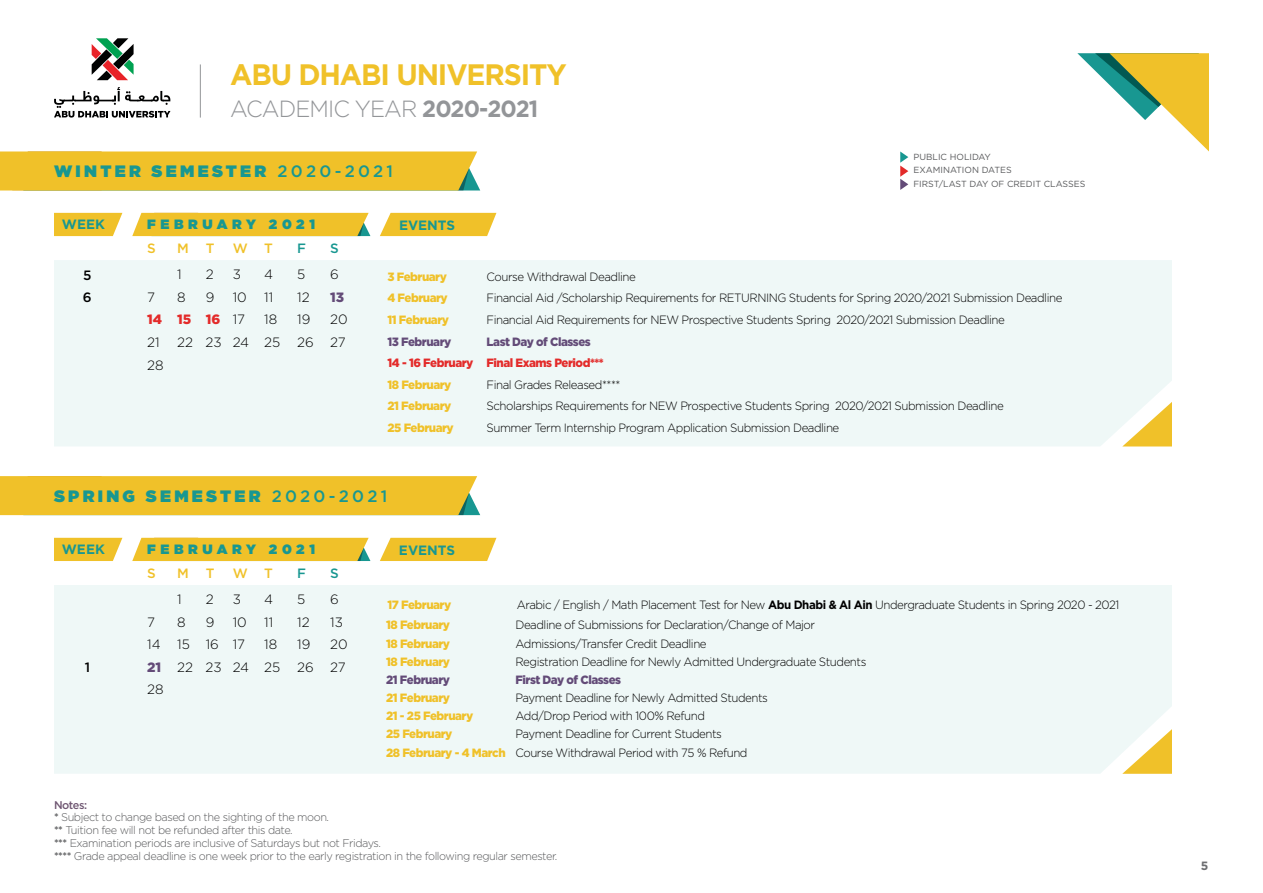
<style>
.page{position:relative;width:1263px;height:893px;background:#fff}
.page>*{position:absolute;margin:0;border:0;box-sizing:border-box;transform-origin:0 0}
.t1{font:700 29.55px "Gotham";letter-spacing:-.04em;color:#f0c129;scale:.96 1}
.t2{font:300 23.4px "Gotham";letter-spacing:-.04em;color:#939598;scale:.96 1}
.t3{font:900 16.5px "Gotham";letter-spacing:.2em;color:#189791}
.t4{font:500 16.5px "Gotham";letter-spacing:.2em;color:#189791}
.t5{font:300 13.5px/22.5px "Gotham";color:#000}
.t6{font:900 13.5px "Gotham";letter-spacing:.34em;color:#189791}
.t7{font:700 13.5px "Gotham";color:#189791}
.t8{font:500 13.5px "Gotham";color:#f0c129}
.t9{font:300 13.5px "Gotham";color:#000101}
.t10{font:900 13.5px "Gotham";color:#e32b2a}
.t11{font:500 13.5px "Gotham";color:#189791}
.t12{font:900 13.5px "Gotham";color:#634b78}
.t13{font:500 13.5px/22.2px "Gotham";color:#000}
.t14{font:300 12px "Gotham";letter-spacing:-.04em;color:#000;scale:.96 1}
.t15{font:900 12px "Gotham";letter-spacing:-.04em;color:#f0c129;scale:.96 1}
.t16{font:900 12px "Gotham";letter-spacing:-.04em;color:#634b78;scale:.96 1}
.t17{font:900 12px "Gotham";letter-spacing:-.04em;color:#e32b2a;scale:.96 1}
.t18{font:700 12px "Gotham";color:#6d6e71}
.t19{font:300 11.25px/12.9px "Gotham";letter-spacing:-.04em;color:#58595b}
.t20{font:8.85px/13.5px "Gotham";color:#58595b}
.s1{font-weight:700}
.s2{font-weight:500;color:#6e5571}
.s3{font-weight:500}
</style>
<div class="page">
<div style="left:132px;top:213px;width:238px;height:23px;background:#f0c129"></div>
<svg style="left:380px;top:213px;width:116px;height:23px"></svg>
<svg style="left:54px;top:213px;width:68px;height:23px"></svg>
<svg style="left:92px;top:38px;width:42px;height:42px"></svg>
<svg style="left:54px;top:87px;width:116px;height:31px"></svg>
<hr style="left:200px;top:64px;width:1px;height:54px;background:#939598">
<div style="left:54px;top:585px;width:1118px;height:189px;background:#eff8f7"></div>
<div style="left:0;top:151px;width:480px;height:39px;background:#f0c129"></div>
<div style="left:54px;top:260px;width:1118px;height:186px;background:#eff8f7"></div>
<div style="left:0;top:476px;width:480px;height:39px;background:#f0c129"></div>
<div style="left:132px;top:538px;width:238px;height:23px;background:#f0c129"></div>
<svg style="left:1122px;top:729px;width:50px;height:45px"></svg>
<svg style="left:380px;top:538px;width:116px;height:23px"></svg>
<svg style="left:54px;top:538px;width:68px;height:23px"></svg>
<svg style="left:1077px;top:53px;width:132px;height:98px"></svg>
<svg style="left:900px;top:151px;width:8px;height:39px"></svg>
<h1 class="t1" style="left:230px;top:55px;width:352px">ABU DHABI UNIVERSITY</h1>
<h2 class="t2" style="left:230px;top:94px;width:323px">ACADEMIC YEAR <span class="s1">2020-2021</span></h2>
<h3 class="t3" style="left:54px;top:159px;width:88px">WINTER</h3>
<h3 class="t3" style="left:152px;top:159px;width:116px">SEMESTER</h3>
<h3 class="t4" style="left:278px;top:160px;width:117px">2020-2021</h3>
<p class="t7" style="left:62px;top:215px;width:45px">WEEK</p>
<p class="t6" style="left:147px;top:214px;width:110px">FEBRUARY</p>
<p class="t6" style="left:269px;top:214px;width:48px">2021</p>
<p class="t8" style="left:147px;top:239px;width:10px">S</p>
<p class="t8" style="left:177px;top:239px;width:13px">M</p>
<p class="t8" style="left:206px;top:239px;width:10px">T</p>
<p class="t8" style="left:233px;top:239px;width:17px">W</p>
<p class="t8" style="left:264px;top:239px;width:10px">T</p>
<p class="t11" style="left:297px;top:239px;width:10px">F</p>
<p class="t11" style="left:330px;top:239px;width:10px">S</p>
<p class="t7" style="left:399px;top:216px;width:58px">EVENTS</p>
<p class="t20" style="left:913px;top:150px;width:173px">PUBLIC HOLIDAY<br>EXAMINATION DATES<br>FIRST/LAST DAY OF CREDIT CLASSES</p>
<p class="t13" style="left:83px;top:263px;width:10px">5<br>6</p>
<p class="t5" style="left:177px;top:263px;width:6px">1</p>
<p class="t5" style="left:206px;top:263px;width:9px">2</p>
<p class="t5" style="left:233px;top:263px;width:10px">3</p>
<p class="t5" style="left:264px;top:263px;width:10px">4</p>
<p class="t5" style="left:297px;top:263px;width:10px">5</p>
<p class="t5" style="left:330px;top:263px;width:10px">6</p>
<p class="t15" style="left:387px;top:268px;width:64px">3 February</p>
<p class="t14" style="left:487px;top:269px;width:157px">Course Withdrawal Deadline</p>
<p class="t5" style="left:147px;top:286px;width:9px">7</p>
<p class="t5" style="left:177px;top:286px;width:10px">8</p>
<p class="t5" style="left:206px;top:286px;width:10px">9</p>
<p class="t5" style="left:233px;top:286px;width:16px">10</p>
<p class="t5" style="left:264px;top:286px;width:11px">11</p>
<p class="t5" style="left:297px;top:286px;width:14px">12</p>
<p class="t12" style="left:330px;top:288px;width:16px">13</p>
<p class="t15" style="left:387px;top:290px;width:64px">4 February</p>
<p class="t14" style="left:487px;top:291px;width:601px">Financial Aid /Scholarship Requirements for RETURNING Students for Spring 2020/2021 Submission Deadline</p>
<p class="t10" style="left:147px;top:310px;width:16px">14</p>
<p class="t10" style="left:177px;top:310px;width:16px">15</p>
<p class="t10" style="left:206px;top:310px;width:16px">16</p>
<p class="t9" style="left:233px;top:311px;width:14px">17</p>
<p class="t9" style="left:264px;top:311px;width:15px">18</p>
<p class="t5" style="left:297px;top:308px;width:15px">19</p>
<p class="t5" style="left:330px;top:308px;width:19px">20</p>
<p class="t15" style="left:387px;top:312px;width:66px">11 February</p>
<p class="t14" style="left:836px;top:312px;width:177px">2020/2021 Submission Deadline</p>
<p class="t14" style="left:487px;top:312px;width:360px">Financial Aid Requirements for NEW Prospective Students Spring</p>
<p class="t5" style="left:147px;top:331px;width:18px">21<br>28</p>
<p class="t5" style="left:177px;top:331px;width:17px">22</p>
<p class="t5" style="left:206px;top:331px;width:18px">23</p>
<p class="t5" style="left:233px;top:331px;width:18px">24</p>
<p class="t5" style="left:264px;top:331px;width:18px">25</p>
<p class="t5" style="left:297px;top:331px;width:18px">26</p>
<p class="t5" style="left:330px;top:331px;width:17px">27</p>
<p class="t16" style="left:387px;top:333px;width:68px">13 February</p>
<p class="t17" style="left:387px;top:355px;width:91px">14 16- February</p>
<p class="t16" style="left:487px;top:333px;width:110px">Last Day of Classes</p>
<p class="t17" style="left:487px;top:355px;width:124px">Final Exams Period ***</p>
<p class="t15" style="left:387px;top:376px;width:68px">18 February</p>
<p class="t14" style="left:487px;top:377px;width:141px">Final Grades Released ****</p>
<p class="t15" style="left:387px;top:398px;width:68px">21 February</p>
<p class="t14" style="left:835px;top:399px;width:177px">2020/2021 Submission Deadline</p>
<p class="t14" style="left:487px;top:399px;width:359px">Scholarships Requirements for NEW Prospective Students Spring</p>
<p class="t15" style="left:387px;top:420px;width:71px">25 February</p>
<p class="t14" style="left:487px;top:420px;width:369px">Summer Term Internship Program Application Submission Deadline</p>
<h3 class="t3" style="left:54px;top:484px;width:82px">SPRING</h3>
<h3 class="t3" style="left:146px;top:484px;width:116px">SEMESTER</h3>
<h3 class="t4" style="left:272px;top:485px;width:117px">2020-2021</h3>
<p class="t7" style="left:62px;top:540px;width:45px">WEEK</p>
<p class="t13" style="left:85px;top:656px;width:7px">1</p>
<p class="t6" style="left:147px;top:539px;width:110px">FEBRUARY</p>
<p class="t6" style="left:269px;top:539px;width:48px">2021</p>
<p class="t7" style="left:399px;top:541px;width:58px">EVENTS</p>
<p class="t8" style="left:147px;top:564px;width:10px">S</p>
<p class="t8" style="left:177px;top:564px;width:13px">M</p>
<p class="t8" style="left:206px;top:564px;width:10px">T</p>
<p class="t8" style="left:233px;top:564px;width:17px">W</p>
<p class="t8" style="left:264px;top:564px;width:10px">T</p>
<p class="t11" style="left:297px;top:564px;width:10px">F</p>
<p class="t11" style="left:330px;top:564px;width:10px">S</p>
<p class="t5" style="left:177px;top:588px;width:6px">1</p>
<p class="t5" style="left:206px;top:588px;width:9px">2</p>
<p class="t5" style="left:233px;top:588px;width:10px">3</p>
<p class="t5" style="left:264px;top:588px;width:10px">4</p>
<p class="t5" style="left:297px;top:588px;width:10px">5</p>
<p class="t5" style="left:330px;top:588px;width:10px">6</p>
<p class="t15" style="left:387px;top:597px;width:68px">17 February</p>
<p class="t14" style="left:517px;top:597px;width:629px">Arabic / English / Math Placement Test for New <span class="s1">Abu Dhabi &amp; Al Ain</span> Undergraduate Students in Spring 2020 - 2021</p>
<p class="t5" style="left:147px;top:610px;width:9px">7</p>
<p class="t5" style="left:177px;top:610px;width:10px">8</p>
<p class="t5" style="left:206px;top:610px;width:10px">9</p>
<p class="t5" style="left:233px;top:610px;width:16px">10</p>
<p class="t5" style="left:264px;top:610px;width:11px">11</p>
<p class="t5" style="left:297px;top:610px;width:14px">12</p>
<p class="t5" style="left:330px;top:610px;width:14px">13</p>
<p class="t15" style="left:386px;top:616px;width:68px">18 February</p>
<p class="t14" style="left:515px;top:617px;width:314px">Deadline of Submissions for Declaration/Change of Major</p>
<p class="t5" style="left:147px;top:633px;width:15px">14</p>
<p class="t5" style="left:177px;top:633px;width:14px">15</p>
<p class="t5" style="left:206px;top:633px;width:15px">16</p>
<p class="t9" style="left:233px;top:636px;width:14px">17</p>
<p class="t9" style="left:264px;top:636px;width:15px">18</p>
<p class="t5" style="left:297px;top:633px;width:15px">19</p>
<p class="t5" style="left:330px;top:633px;width:19px">20</p>
<p class="t15" style="left:386px;top:635px;width:68px">18 February</p>
<p class="t14" style="left:515px;top:636px;width:201px">Admissions/Transfer Credit Deadline</p>
<p class="t12" style="left:147px;top:658px;width:16px">21</p>
<p class="t5" style="left:147px;top:678px;width:18px">28</p>
<p class="t5" style="left:177px;top:655px;width:17px">22</p>
<p class="t5" style="left:206px;top:655px;width:18px">23</p>
<p class="t5" style="left:233px;top:655px;width:18px">24</p>
<p class="t5" style="left:264px;top:655px;width:18px">25</p>
<p class="t5" style="left:297px;top:655px;width:18px">26</p>
<p class="t5" style="left:330px;top:655px;width:17px">27</p>
<p class="t15" style="left:386px;top:653px;width:68px">18 February</p>
<p class="t16" style="left:386px;top:672px;width:68px">21 February</p>
<p class="t15" style="left:386px;top:690px;width:68px">21 February</p>
<p class="t14" style="left:515px;top:654px;width:367px">Registration Deadline for Newly Admitted Undergraduate Students</p>
<p class="t16" style="left:515px;top:672px;width:112px">First Day of Classes</p>
<p class="t14" style="left:515px;top:690px;width:265px">Payment Deadline for Newly Admitted Students</p>
<p class="t15" style="left:386px;top:708px;width:92px">21 - 25 February</p>
<p class="t14" style="left:515px;top:708px;width:199px">Add/Drop Period with 100% Refund</p>
<p class="t15" style="left:386px;top:726px;width:71px">25 February</p>
<p class="t14" style="left:515px;top:727px;width:217px">Payment Deadline for Current Students</p>
<p class="t15" style="left:386px;top:744px;width:126px">28 February 4- March</p>
<p class="t14" style="left:515px;top:745px;width:243px">Course Withdrawal Period with 75 % Refund</p>
<p class="t19" style="left:54px;top:798px;width:505px"><span class="s2">Notes:<br></span><span class="s3">*</span> Subject to change based on the sighting of the moon.<br><span class="s3">**</span> Tuition fee will not be refunded after this date.<br><span class="s3">***</span> Examination periods are inclusive of Saturdays but not Fridays.<br><span class="s3">****</span> Grade appeal deadline is one week prior to the early registration in the following regular semester.</p>
<p class="t18" style="left:1201px;top:858px;width:9px">5</p>
</div>
